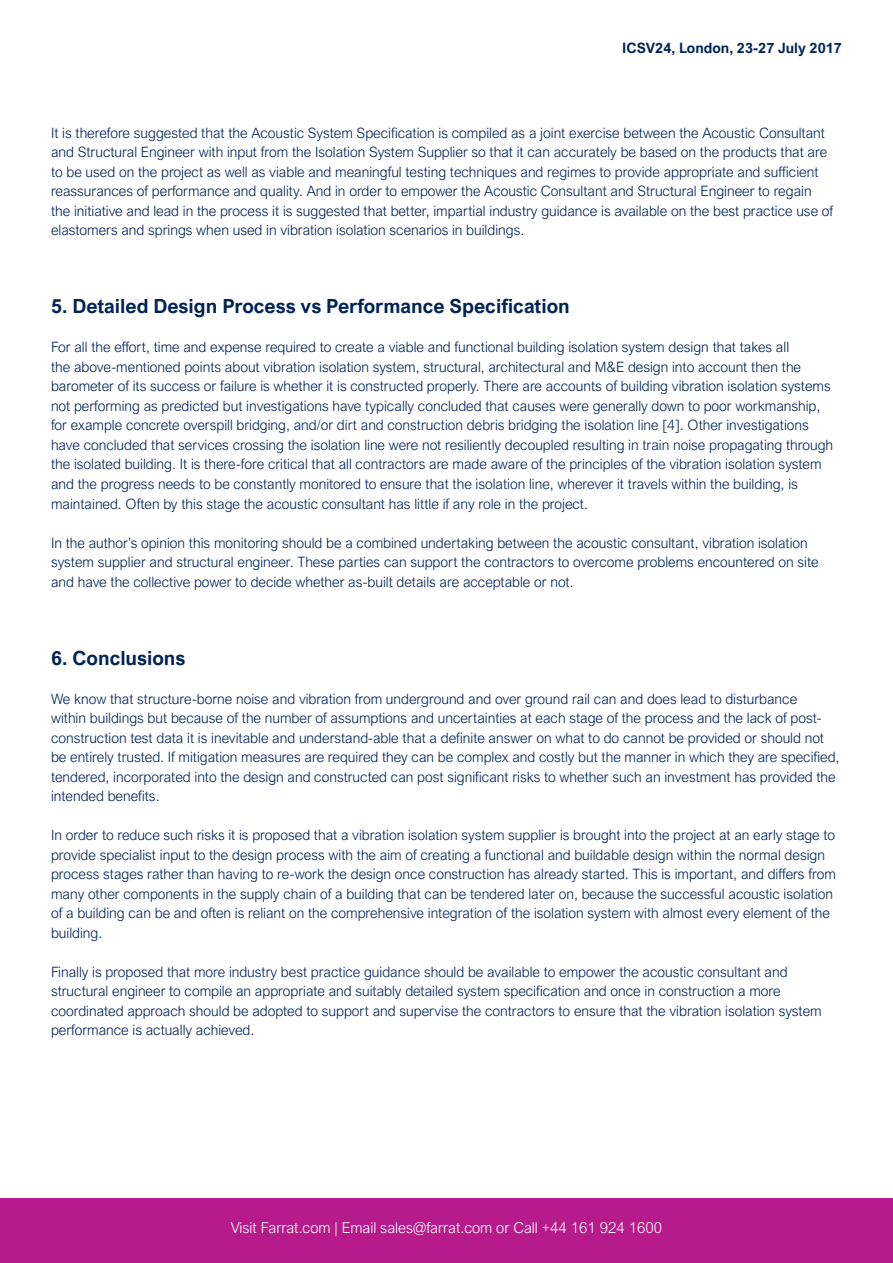
<style>
.page{position:relative;width:893px;height:1263px;background:#fff}
.page>*{position:absolute;margin:0;border:0;box-sizing:border-box;transform-origin:0 0}
.t1{font:700 19.5px "Arial Nova";color:#002458}
.t2{font:300 15px "Arial Nova";color:#fff}
.t3{font:300 14.25px/19.5px "Arial Nova";color:#002458}
.t4{font:700 14.25px "Arial Nova";color:#002458}
</style>
<div class="page">
<div style="left:0;top:1198px;width:893px;height:65px;background:#b61a8b"></div>
<p class="t4" style="left:622px;top:40px;width:221px">ICSV24, London, 23-27 July 2017</p>
<p class="t3" style="left:51px;top:123px;width:784px">It is therefore suggested that the Acoustic System Specification is compiled as a joint exercise between the Acoustic Consultant and Structural Engineer with input from the Isolation System Supplier so that it can accurately be based on the products that are to be used on the project as well as viable and meaningful testing techniques and regimes to provide appropriate and sufficient reassurances of performance and quality. And in order to empower the Acoustic Consultant and Structural Engineer to regain the initiative and lead in the process it is suggested that better, impartial industry guidance is available on the best practice use of elastomers and springs when used in vibration isolation scenarios in buildings.</p>
<p class="t1" style="left:51px;top:295px;width:520px">5. Detailed Design Process vs Performance Specification</p>
<p class="t3" style="left:51px;top:338px;width:784px">For all the effort, time and expense required to create a viable and functional building isolation system design that takes all<br>the above-mentioned points about vibration isolation system, structural, architectural and M&amp;E design into account then the barometer of its success or failure is whether it is constructed properly. There are accounts of building vibration isolation systems not performing as predicted but investigations have typically concluded that causes were generally down to poor workmanship, for example concrete overspill bridging, and/or dirt and construction debris bridging the isolation line [4]. Other investigations have concluded that services crossing the isolation line were not resiliently decoupled resulting in train noise propagating through the isolated building. It is there-fore critical that all contractors are made aware of the principles of the vibration isolation system and the progress needs to be constantly monitored to ensure that the isolation line, wherever it travels within the building, is maintained. Often by this stage the acoustic consultant has little if any role in the project.</p>
<p class="t3" style="left:51px;top:533px;width:769px">In the author’s opinion this monitoring should be a combined undertaking between the acoustic consultant, vibration isolation system supplier and structural engineer. These parties can support the contractors to overcome problems encountered on site and have the collective power to decide whether as-built details are acceptable or not.</p>
<p class="t1" style="left:51px;top:646px;width:136px">6. Conclusions</p>
<p class="t3" style="left:51px;top:689px;width:790px">We know that structure-borne noise and vibration from underground and over ground rail can and does lead to disturbance<br>within buildings but because of the number of assumptions and uncertainties at each stage of the process and the lack of post&shy;construction test data it is inevitable and understand-able that a definite answer on what to do cannot be provided or should not be entirely trusted. If mitigation measures are required they can be complex and costly but the manner in which they are specified, tendered, incorporated into the design and constructed can post significant risks to whether such an investment has provided the intended benefits.</p>
<p class="t3" style="left:51px;top:825px;width:786px">In order to reduce such risks it is proposed that a vibration isolation system supplier is brought into the project at an early stage to provide specialist input to the design process with the aim of creating a functional and buildable design within the normal design process stages rather than having to re-work the design once construction has already started. This is important, and differs from many other components in the supply chain of a building that can be tendered later on, because the successful acoustic isolation of a building can be and often is reliant on the comprehensive integration of the isolation system with almost every element of the building.</p>
<p class="t3" style="left:51px;top:962px;width:772px">Finally is proposed that more industry best practice guidance should be available to empower the acoustic consultant and structural engineer to compile an appropriate and suitably detailed system specification and once in construction a more coordinated approach should be adopted to support and supervise the contractors to ensure that the vibration isolation system performance is actually achieved.</p>
<p class="t2" style="left:231px;top:1219px;width:433px">Visit Farrat.com | Email sales@farrat.com or Call +44 161 924 1600</p>
</div>
